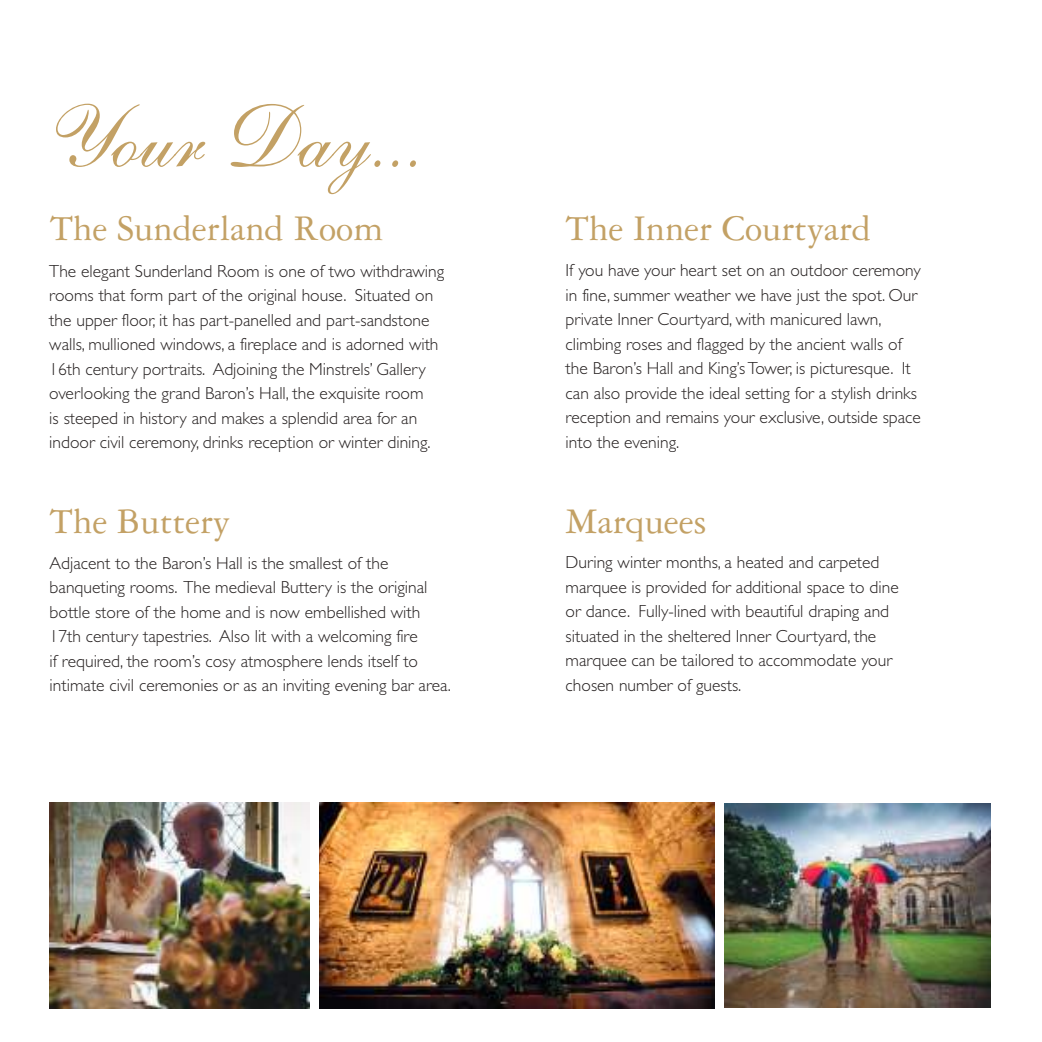
<style>
.page{position:relative;width:1042px;height:1042px;background:#fff}
.page>*{position:absolute;margin:0;border:0;box-sizing:border-box;transform-origin:0 0}
.t1{font:87.5px "Shelley Andante BT";color:#c3a165}
.t2{font:38.5px "Garamond Three";color:#c3a165}
.t3{font:300 17.5px/24.5px "Gill Sans";color:#241f1f}
</style>
<div class="page">
<img style="left:319px;top:803px;width:396px;height:205px">
<img style="left:50px;top:803px;width:260px;height:205px">
<img style="left:724px;top:803px;width:266px;height:204px">
<h1 class="t1" style="left:51px;top:105px;width:374px">Your Day...</h1>
<h2 class="t2" style="left:50px;top:215px;width:335px">The Sunderland Room</h2>
<p class="t3" style="left:49px;top:258px;width:396px">The elegant Sunderland Room is one of two withdrawing rooms that form part of the original house. Situated on the upper floor, it has part-panelled and part-sandstone walls, mullioned windows, a fireplace and is adorned with 16th century portraits. Adjoining the Minstrels’ Gallery overlooking the grand Baron’s Hall, the exquisite room<br>is steeped in history and makes a splendid area for an indoor civil ceremony, drinks reception or winter dining.</p>
<h2 class="t2" style="left:50px;top:508px;width:182px">The Buttery</h2>
<p class="t3" style="left:50px;top:550px;width:403px">Adjacent to the Baron’s Hall is the smallest of the banqueting rooms. The medieval Buttery is the original bottle store of the home and is now embellished with 17th century tapestries. Also lit with a welcoming fire<br>if required, the room’s cosy atmosphere lends itself to intimate civil ceremonies or as an inviting evening bar area.</p>
<h2 class="t2" style="left:566px;top:215px;width:307px">The Inner Courtyard</h2>
<p class="t3" style="left:566px;top:258px;width:357px">If you have your heart set on an outdoor ceremony in fine, summer weather we have just the spot. Our private Inner Courtyard, with manicured lawn, climbing roses and flagged by the ancient walls of the Baron’s Hall and King’sTower, is picturesque. It can also provide the ideal setting for a stylish drinks reception and remains your exclusive, outside space into the evening.</p>
<h2 class="t2" style="left:566px;top:508px;width:143px">Marquees</h2>
<p class="t3" style="left:566px;top:550px;width:334px">During winter months, a heated and carpeted marquee is provided for additional space to dine or dance. Fully-lined with beautiful draping and situated in the sheltered Inner Courtyard, the marquee can be tailored to accommodate your chosen number of guests.</p>
</div>
